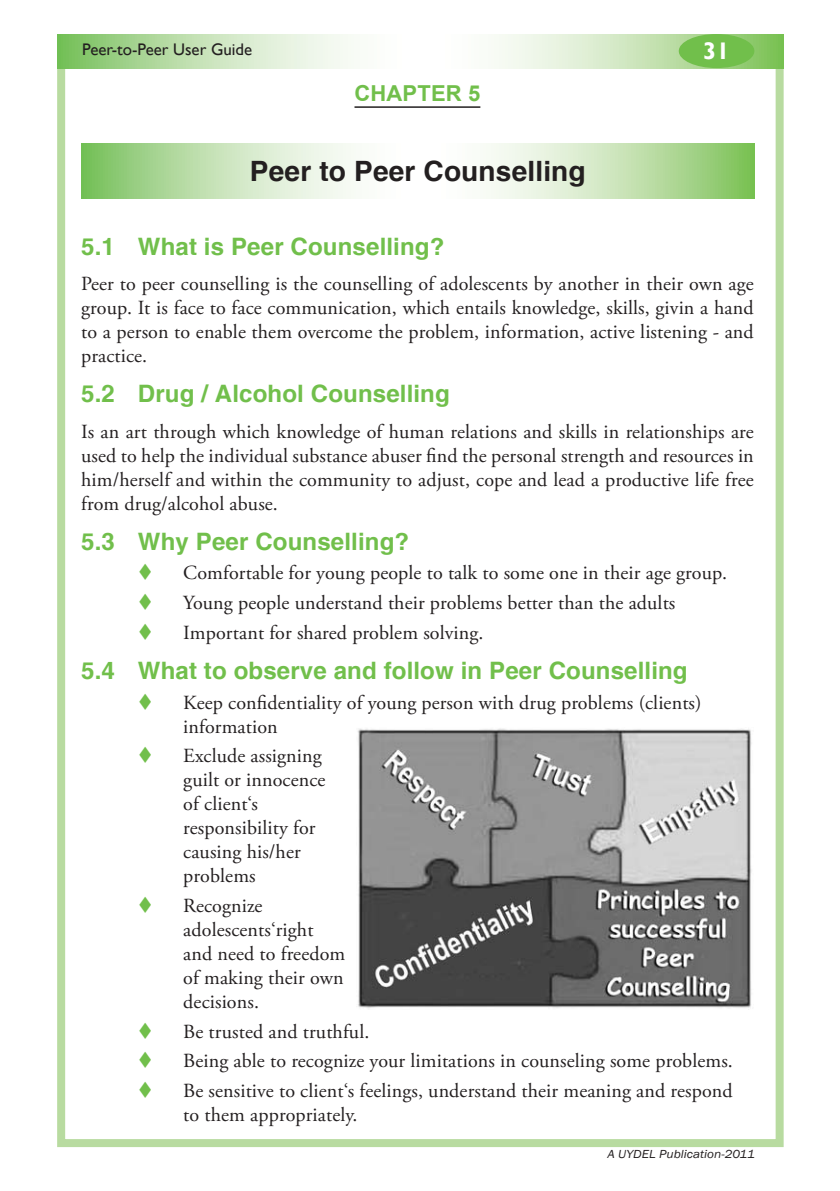
<style>
.page{position:relative;width:840px;height:1191px;background:#fff}
.page>*{position:absolute;margin:0;border:0;box-sizing:border-box;transform-origin:0 0}
.t1{font:700 28px "Switzerland";letter-spacing:.005em;color:#231f20}
.t2{font:700 24px "Switzerland";letter-spacing:.005em;color:#71bf4b}
.t3{font:700 24px "Gill Sans";color:#fff}
.t4{font:700 22px "Arial";letter-spacing:.005em;color:#71bf4b}
.t5{font:20px/24px "Adobe Garamond Pro";letter-spacing:.005em;color:#231f20}
.t6{font:16.8px "Gill Sans";color:#231f20}
.t7{font:italic 12px "Franklin Gothic";color:#231f20;scale:1.1 1}
.s1{color:#71bf4b}
</style>
<div class="page">
<div style="left:57px;top:59px;width:726px;height:1088px;border:8px solid #b8dba0"></div>
<svg style="left:57px;top:34px;width:726px;height:34px"></svg>
<div style="left:678px;top:34px;width:76px;height:34px;background:#71bf4b;border-radius:50%"></div>
<hr style="left:354px;top:106px;width:126px;height:2px;background:#231f20">
<svg style="left:81px;top:143px;width:673px;height:55px"></svg>
<img style="left:357px;top:728px;width:395px;height:281px">
<p class="t6" style="left:82px;top:40px;width:171px">Peer-to-Peer User Guide</p>
<p class="t3" style="left:703px;top:37px;width:28px">31</p>
<p class="t4" style="left:354px;top:78px;width:127px">CHAPTER 5</p>
<h1 class="t1" style="left:250px;top:154px;width:337px">Peer to Peer Counselling</h1>
<p class="t2" style="left:81px;top:232px;width:364px">5.1 What is Peer Counselling?</p>
<p class="t5" style="left:81px;top:272px;width:673px;text-align:justify">Peer to peer counselling is the counselling of adolescents by another in their own age group. It is face to face communication, which entails knowledge, skills, givin a hand to a person to enable them overcome the problem, information, active listening - and practice.</p>
<p class="t2" style="left:81px;top:379px;width:370px">5.2 Drug / Alcohol Counselling</p>
<p class="t5" style="left:81px;top:420px;width:673px;text-align:justify">Is an art through which knowledge of human relations and skills in relationships are used to help the individual substance abuser find the personal strength and resources in him/herself and within the community to adjust, cope and lead a productive life free from drug/alcohol abuse.</p>
<p class="t2" style="left:81px;top:526px;width:329px">5.3 Why Peer Counselling?</p>
<p class="t5" style="left:138px;top:562px;width:590px"><span class="s1">▼</span> Comfortable for young people to talk to some one in their age group.</p>
<p class="t5" style="left:138px;top:591px;width:538px"><span class="s1">▼</span> Young people understand their problems better than the adults</p>
<p class="t5" style="left:138px;top:621px;width:347px"><span class="s1">▼</span> Important for shared problem solving.</p>
<p class="t2" style="left:81px;top:656px;width:607px">5.4 What to observe and follow in Peer Counselling</p>
<p class="t5" style="left:183px;top:691px;width:519px;text-indent:-45px"><span class="s1">▼</span> Keep confidentiality of young person with drug problems (clients) information</p>
<p class="t5" style="left:183px;top:744px;width:143px;text-indent:-45px"><span class="s1">▼</span> Exclude assigning guilt or innocence of client‘s responsibility for causing his/her problems</p>
<p class="t5" style="left:183px;top:894px;width:163px;text-indent:-45px"><span class="s1">▼</span> Recognize adolescents‘right and need to freedom of making their own decisions.</p>
<p class="t5" style="left:138px;top:1020px;width:233px"><span class="s1">▼</span> Be trusted and truthful.</p>
<p class="t5" style="left:138px;top:1049px;width:596px"><span class="s1">▼</span> Being able to recognize your limitations in counseling some problems.</p>
<p class="t5" style="left:183px;top:1079px;width:550px;text-indent:-45px"><span class="s1">▼</span> Be sensitive to client‘s feelings, understand their meaning and respond to them appropriately.</p>
<p class="t7" style="left:607px;top:1146px;width:135px">A UYDEL Publication-2011</p>
</div>
